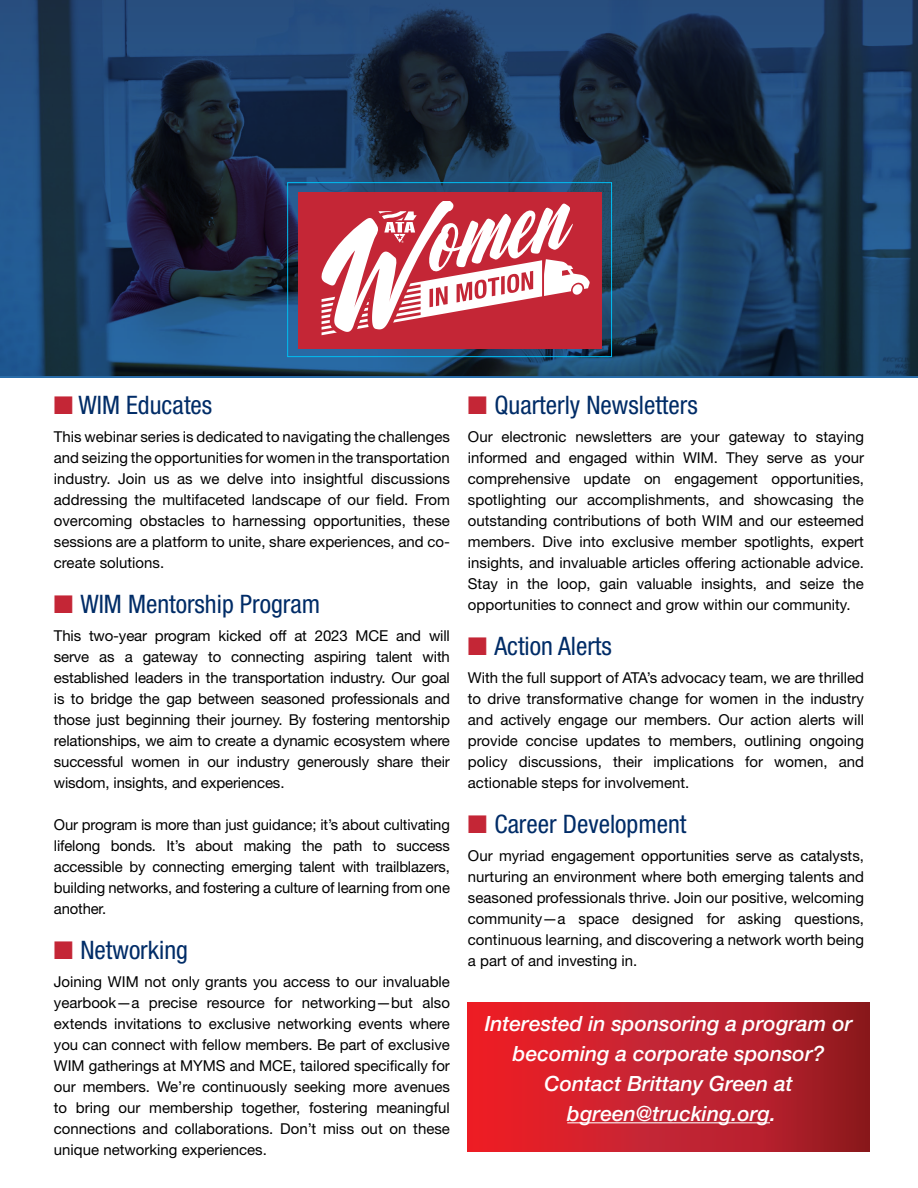
<style>
.page{position:relative;width:918px;height:1188px;background:#fff}
.page>*{position:absolute;margin:0;border:0;box-sizing:border-box;transform-origin:0 0}
.t1{font:condensed 25.5px "Helvetica Neue LT Std";color:#002c67}
.t2{font:italic 500 21px/30px "Helvetica Neue LT Std";color:#fff;text-align:center}
.t3{font:15px/21px "Helvetica Neue LT Std";color:#000;text-align:justify}
.s1{color:#c42636}
</style>
<div class="page">
<svg style="left:0;top:0;width:918px;height:378px;background:#1c3a5b"></svg>
<div style="left:287px;top:182px;width:325px;height:175px;border:1px solid #00bef3"></div>
<div style="left:298px;top:193px;width:304px;height:156px;background:#c42636"></div>
<svg style="left:322px;top:201px;width:268px;height:134px"></svg>
<div style="left:468px;top:1002px;width:401px;height:149px;background:linear-gradient(to right,#f1222e,#951e29)"></div>
<hr style="left:567px;top:1122px;width:203px;height:1px;background:#fff">
<h1 class="t1" style="left:54px;top:390px;width:160px"><span class="s1">■</span> WIM Educates</h1>
<p class="t3" style="left:54px;top:426px;width:398px">This webinar series is dedicated to navigating the challenges and seizing the opportunities for women in the transportation industry. Join us as we delve into insightful discussions addressing the multifaceted landscape of our field. From overcoming obstacles to harnessing opportunities, these sessions are a platform to unite, share experiences, and co&shy;create solutions.</p>
<h1 class="t1" style="left:54px;top:589px;width:268px"><span class="s1">■</span> WIM Mentorship Program</h1>
<p class="t3" style="left:54px;top:625px;width:398px">This two-year program kicked off at 2023 MCE and will serve as a gateway to connecting aspiring talent with established leaders in the transportation industry. Our goal is to bridge the gap between seasoned professionals and those just beginning their journey. By fostering mentorship relationships, we aim to create a dynamic ecosystem where successful women in our industry generously share their wisdom, insights, and experiences.</p>
<p class="t3" style="left:54px;top:814px;width:398px">Our program is more than just guidance; it’s about cultivating lifelong bonds. It’s about making the path to success accessible by connecting emerging talent with trailblazers, building networks, and fostering a culture of learning from one another.</p>
<h1 class="t1" style="left:54px;top:935px;width:136px"><span class="s1">■</span> Networking</h1>
<p class="t3" style="left:54px;top:971px;width:398px">Joining WIM not only grants you access to our invaluable yearbook—a precise resource for networking—but also extends invitations to exclusive networking events where you can connect with fellow members. Be part of exclusive WIM gatherings at MYMS and MCE, tailored specifically for our members. We’re continuously seeking more avenues to bring our membership together, fostering meaningful connections and collaborations. Don’t miss out on these unique networking experiences.</p>
<h1 class="t1" style="left:468px;top:390px;width:231px"><span class="s1">■</span> Quarterly Newsletters</h1>
<p class="t3" style="left:468px;top:426px;width:398px">Our electronic newsletters are your gateway to staying informed and engaged within WIM. They serve as your comprehensive update on engagement opportunities, spotlighting our accomplishments, and showcasing the outstanding contributions of both WIM and our esteemed members. Dive into exclusive member spotlights, expert insights, and invaluable articles offering actionable advice.<br>Stay in the loop, gain valuable insights, and seize the opportunities to connect and grow within our community.</p>
<h1 class="t1" style="left:468px;top:631px;width:146px"><span class="s1">■</span> Action Alerts</h1>
<p class="t3" style="left:468px;top:667px;width:398px">With the full support of ATA’s advocacy team, we are thrilled to drive transformative change for women in the industry and actively engage our members. Our action alerts will provide concise updates to members, outlining ongoing policy discussions, their implications for women, and actionable steps for involvement.</p>
<h1 class="t1" style="left:468px;top:809px;width:220px"><span class="s1">■</span> Career Development</h1>
<p class="t3" style="left:468px;top:845px;width:398px">Our myriad engagement opportunities serve as catalysts, nurturing an environment where both emerging talents and seasoned professionals thrive. Join our positive, welcoming community—a space designed for asking questions, continuous learning, and discovering a network worth being a part of and investing in.</p>
<h2 class="t2" style="left:485px;top:1008px;width:369px">Interested in sponsoring a program or becoming a corporate sponsor?<br>Contact Brittany Green at bgreen@trucking.org.</h2>
</div>
